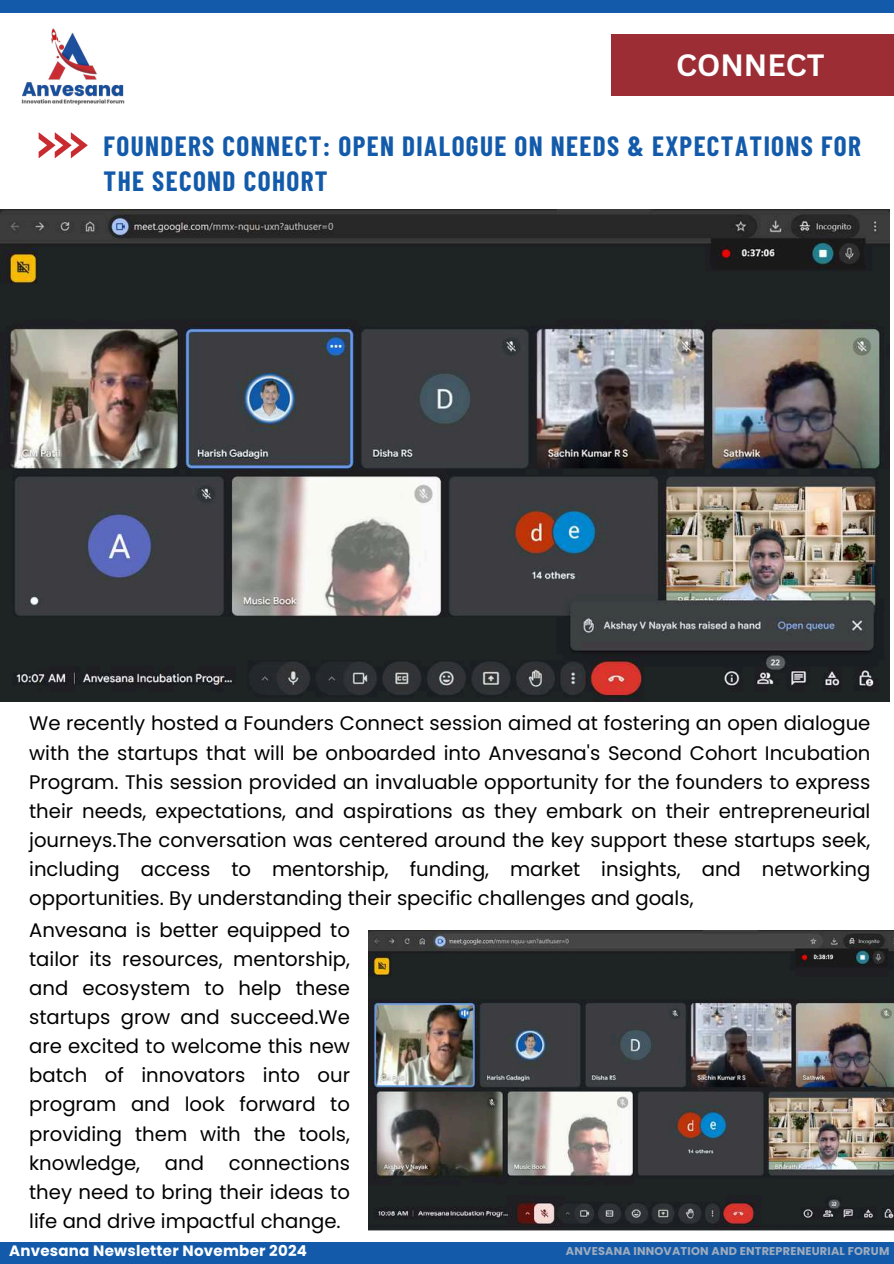
<style>
.page{position:relative;width:894px;height:1264px;background:#fff}
.page>*{position:absolute;margin:0;border:0;box-sizing:border-box;transform-origin:0 0}
.t1{font:700 30px "Canva Sans";color:#fff}
.t2{font:700 27.15px/34.8px "Barlow Condensed";letter-spacing:.05em;color:#135baa}
.t3{font:19.65px/29.1px "Poppins";color:#000;text-align:justify}
.t4{font:700 15px "Poppins";letter-spacing:.015em;color:#fff}
.t5{font:700 11.25px "Poppins";letter-spacing:.015em;color:#9facbe}
</style>
<div class="page">
<div style="left:0;top:0;width:893px;height:12px;background:#135baa"></div>
<div style="left:611px;top:34px;width:282px;height:62px;background:#9c2d35"></div>
<img style="left:21px;top:28px;width:104px;height:77px">
<div style="left:0;top:1242px;width:893px;height:21px;background:#135baa"></div>
<img style="left:0;top:210px;width:889px;height:491px">
<img style="left:368px;top:930px;width:525px;height:300px">
<svg style="left:39px;top:132px;width:49px;height:26px"></svg>
<h1 class="t1" style="left:675px;top:44px;width:150px">CONNECT</h1>
<h2 class="t2" style="left:104px;top:128px;width:758px">FOUNDERS CONNECT: OPEN DIALOGUE ON NEEDS &amp; EXPECTATIONS FOR<br>THE SECOND COHORT</h2>
<p class="t3" style="left:29px;top:709px;width:842px">We recently hosted a Founders Connect session aimed at fostering an open dialogue with the startups that will be onboarded into Anvesana's Second Cohort Incubation Program. This session provided an invaluable opportunity for the founders to express their needs, expectations, and aspirations as they embark on their entrepreneurial journeys.The conversation was centered around the key support these startups seek, including access to mentorship, funding, market insights, and networking opportunities. By understanding their specific challenges and goals,</p>
<p class="t3" style="left:29px;top:915px;width:322px">Anvesana is better equipped to tailor its resources, mentorship, and ecosystem to help these startups grow and succeed.We are excited to welcome this new batch of innovators into our program and look forward to providing them with the tools, knowledge,</p>
<p class="t3" style="left:29px;top:1148px;width:322px;text-indent:200px">connections they need to bring their ideas to life and drive impactful change.</p>
<p class="t4" style="left:9px;top:1239px;width:299px">Anvesana Newsletter November 2024</p>
<p class="t3" style="left:165px;top:1148px;width:41px">and</p>
<p class="t5" style="left:566px;top:1243px;width:325px">ANVESANA INNOVATION AND ENTREPRENEURIAL FORUM</p>
</div>
